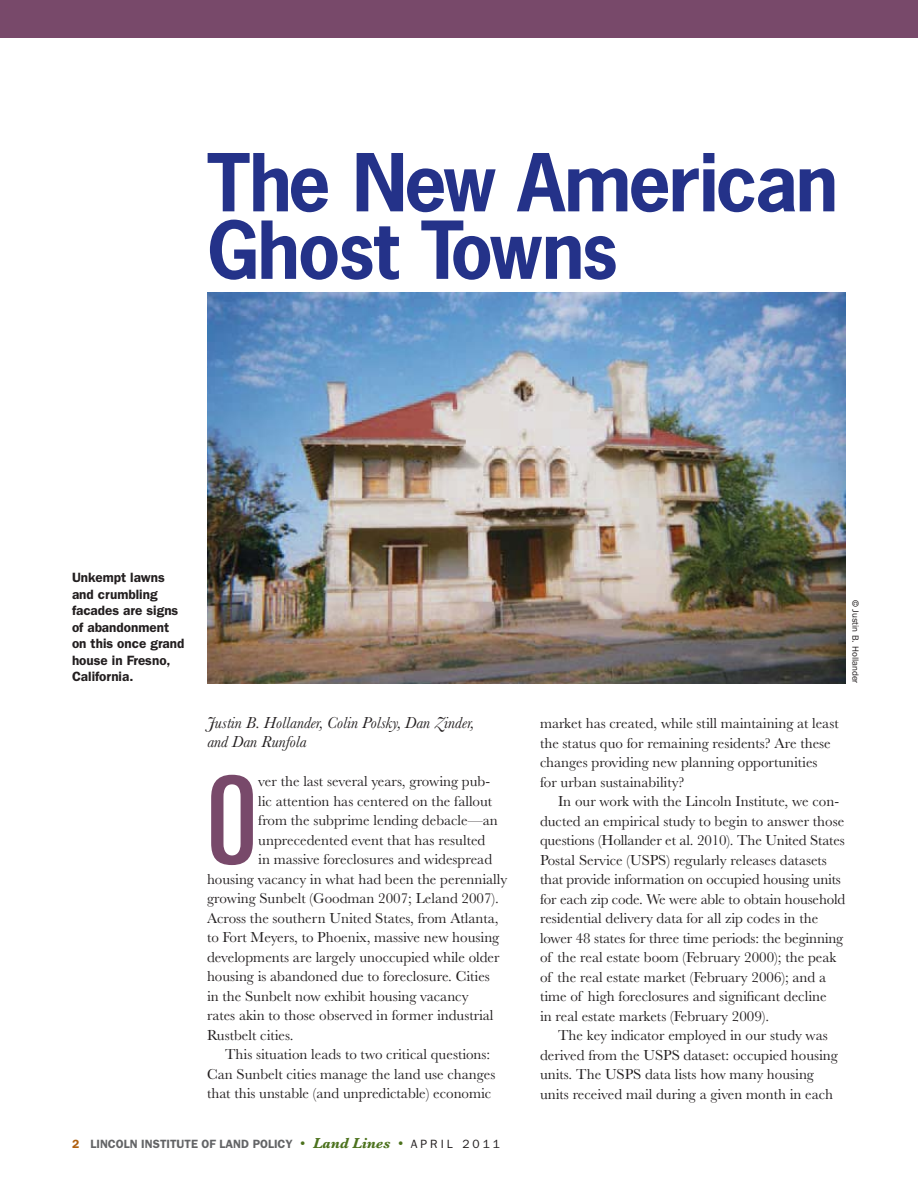
<style>
.page{position:relative;width:918px;height:1188px;background:#fff}
.page>*{position:absolute;margin:0;border:0;box-sizing:border-box;transform-origin:0 0}
.t1{font:ultra-condensed 123px "Univers";color:#78496a}
.t2{font:700 75px/67.5px "News Gothic Std";letter-spacing:-.03em;color:#243289}
.t3{font:italic 16.5px/19.5px "Baskerville";color:#231f20}
.t4{font:15px/19.5px "Baskerville";color:#231f20}
.t5{font:600 13.5px/16.5px "ITC Franklin Gothic Std";color:#231f20}
.t6{font:600 12px "ITC Franklin Gothic Std";color:#636466}
.t7{font:9px "ITC Franklin Gothic Std";color:#231f20}
.s1{color:#b06010}
.s2{font-family:"Baskerville";font-weight:400;font-size:15px;color:#4c721d}
.s3{font-family:"Baskerville";font-weight:700;font-style:italic;font-size:15px;color:#4c721d}
.s4{font-weight:400;color:#231f20}
</style>
<div class="page">
<div style="left:0;top:0;width:918px;height:38px;background:#78496a"></div>
<img style="left:207px;top:293px;width:639px;height:390px">
<h2 class="t2" style="left:207px;top:152px;width:633px">The New American<br>Ghost Towns</h2>
<p class="t5" style="left:72px;top:571px;width:114px">Unkempt lawns and crumbling facades are signs of abandonment on this once grand house in Fresno,<br>California.</p>
<p class="t3" style="left:207px;top:714px;width:268px">Justin B. Hollander, Colin Polsky, Dan Zinder, and Dan Runfola</p>
<h1 class="t1" style="left:207px;top:776px;width:52px">O</h1>
<p class="t4" style="left:258px;top:773px;width:233px">ver the last several years, growing pub-</p>
<p class="t4" style="left:258px;top:792px;width:235px">lic attention has centered on the fallout</p>
<p class="t4" style="left:258px;top:812px;width:241px">from the subprime lending debacle—an</p>
<p class="t4" style="left:258px;top:831px;width:229px">unprecedented event that has resulted</p>
<p class="t4" style="left:258px;top:851px;width:235px">in massive foreclosures and widespread</p>
<p class="t4" style="left:207px;top:870px;width:302px">housing vacancy in what had been the perennially</p>
<p class="t4" style="left:207px;top:890px;width:293px">growing Sunbelt (Goodman 2007; Leland 2007).</p>
<p class="t4" style="left:207px;top:909px;width:293px">Across the southern United States, from Atlanta,</p>
<p class="t4" style="left:207px;top:929px;width:294px">to Fort Meyers, to Phoenix, massive new housing</p>
<p class="t4" style="left:207px;top:948px;width:294px">developments are largely unoccupied while older</p>
<p class="t4" style="left:207px;top:968px;width:284px">housing is abandoned due to foreclosure. Cities</p>
<p class="t4" style="left:207px;top:987px;width:263px">in the Sunbelt now exhibit housing vacancy</p>
<p class="t4" style="left:207px;top:1007px;width:288px">rates akin to those observed in former industrial</p>
<p class="t4" style="left:207px;top:1026px;width:88px">Rustbelt cities.</p>
<p class="t4" style="left:225px;top:1046px;width:267px">This situation leads to two critical questions:</p>
<p class="t4" style="left:207px;top:1065px;width:290px">Can Sunbelt cities manage the land use changes</p>
<p class="t4" style="left:207px;top:1085px;width:286px">that this unstable (and unpredictable) economic</p>
<p class="t7" style="left:859px;top:600px;width:85px;rotate:90deg">© Justin B. Hollander</p>
<p class="t4" style="left:540px;top:715px;width:300px">market has created, while still maintaining at least the status quo for remaining residents? Are these changes providing new planning opportunities<br>for urban sustainability?</p>
<p class="t4" style="left:540px;top:793px;width:307px;text-indent:18px">In our work with the Lincoln Institute, we con&shy;ducted an empirical study to begin to answer those questions (Hollander et al. 2010). The United States Postal Service (USPS) regularly releases datasets that provide information on occupied housing units for each zip code. We were able to obtain household residential delivery data for all zip codes in the lower 48 states for three time periods: the beginning of the real estate boom (February 2000); the peak of the real estate market (February 2006); and a time of high foreclosures and significant decline<br>in real estate markets (February 2009).</p>
<p class="t4" style="left:540px;top:1027px;width:299px;text-indent:18px">The key indicator employed in our study was derived from the USPS dataset: occupied housing units. The USPS data lists how many housing units received mail during a given month in each</p>
<p class="t6" style="left:72px;top:1139px;width:430px"><span class="s1">2</span> LINCOLN INSTITUTE OF LAND POLICY <span class="s2">•</span> <span class="s3">Land Lines</span> <span class="s2">•</span> <span class="s4">A P R I L 2 0 1 1</span></p>
</div>
